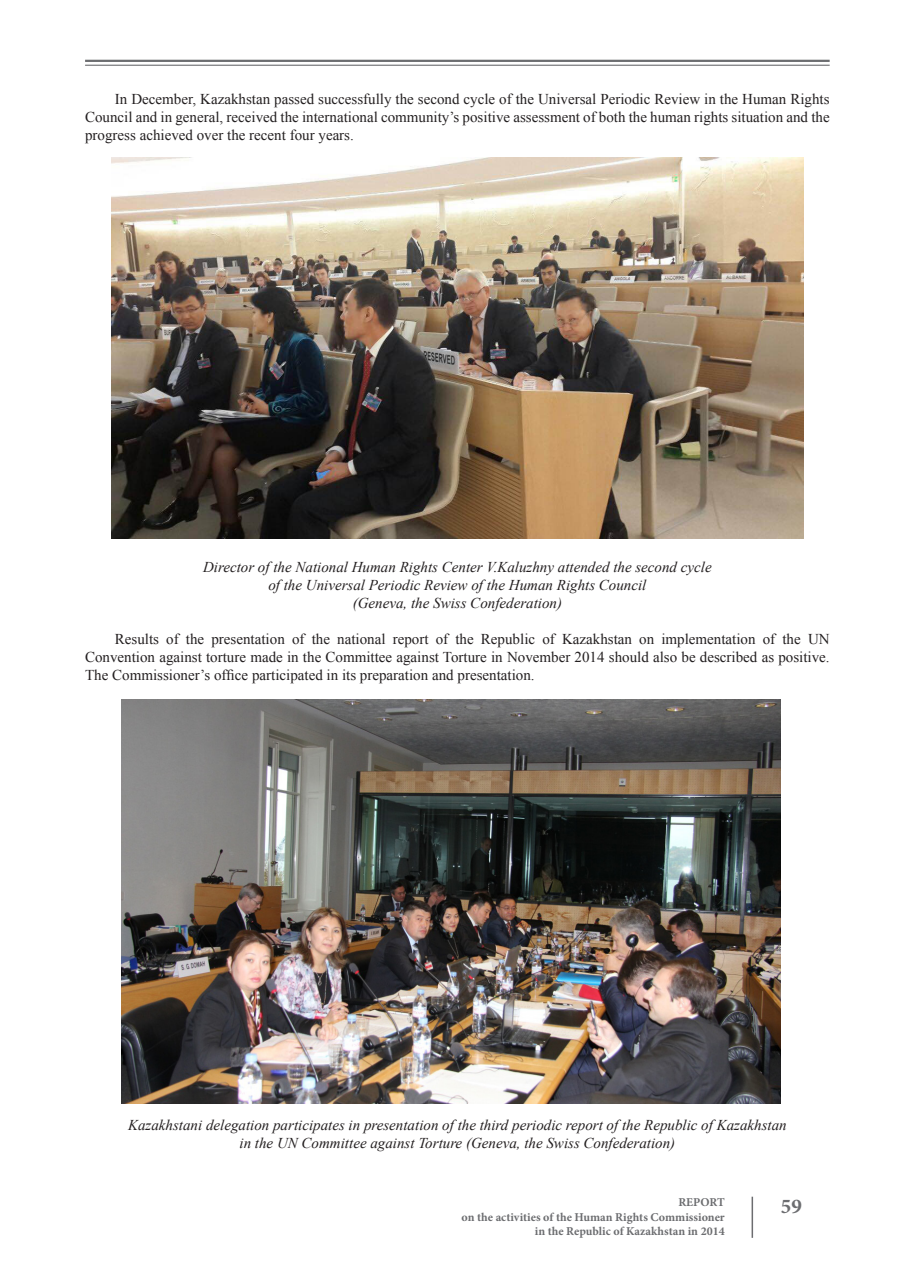
<style>
.page{position:relative;width:902px;height:1280px;background:#fff}
.page>*{position:absolute;margin:0;border:0;box-sizing:border-box;transform-origin:0 0}
.t1{font:700 21px "Minion Pro";color:#6c6d70}
.t2{font:15px/18px "Times New Roman";color:#231f20;text-align:justify}
.t3{font:italic 15px/18px "Times New Roman";color:#231f20;text-align:center}
.t4{font:700 12px/14.4px "Minion Pro";color:#6c6d70;text-align:right}
</style>
<div class="page">
<hr style="left:85px;top:60px;width:744px;height:2px;background:#6c6d70">
<hr style="left:85px;top:65px;width:744px;height:1px;background:#6c6d70">
<hr style="left:751px;top:1197px;width:2px;height:41px;background:#6c6d70">
<img style="left:111px;top:157px;width:692px;height:381px">
<img style="left:121px;top:699px;width:659px;height:404px">
<p class="t2" style="left:85px;top:90px;width:746px;text-indent:30px">In December, Kazakhstan passed successfully the second cycle of the Universal Periodic Review in the Human Rights Council and in general, received the international community’s positive assessment of both the human rights situation and the progress achieved over the recent four years.</p>
<p class="t3" style="left:203px;top:558px;width:510px">Director of the National Human Rights Center V.Kaluzhny attended the second cycle of the Universal Periodic Review of the Human Rights Council<br>(Geneva, the Swiss Confederation)</p>
<p class="t2" style="left:85px;top:630px;width:746px;text-indent:30px">Results of the presentation of the national report of the Republic of Kazakhstan on implementation of the UN Convention against torture made in the Committee against Torture in November 2014 should also be described as positive.<br>The Commissioner’s office participated in its preparation and presentation.</p>
<p class="t3" style="left:128px;top:1116px;width:660px">Kazakhstani delegation participates in presentation of the third periodic report of the Republic of Kazakhstan in the UN Committee against Torture (Geneva, the Swiss Confederation)</p>
<p class="t4" style="left:461px;top:1195px;width:264px">REPORT<br>on the activities of the Human Rights Commissioner in the Republic of Kazakhstan in 2014</p>
<h1 class="t1" style="left:780px;top:1191px;width:22px">59</h1>
</div>
